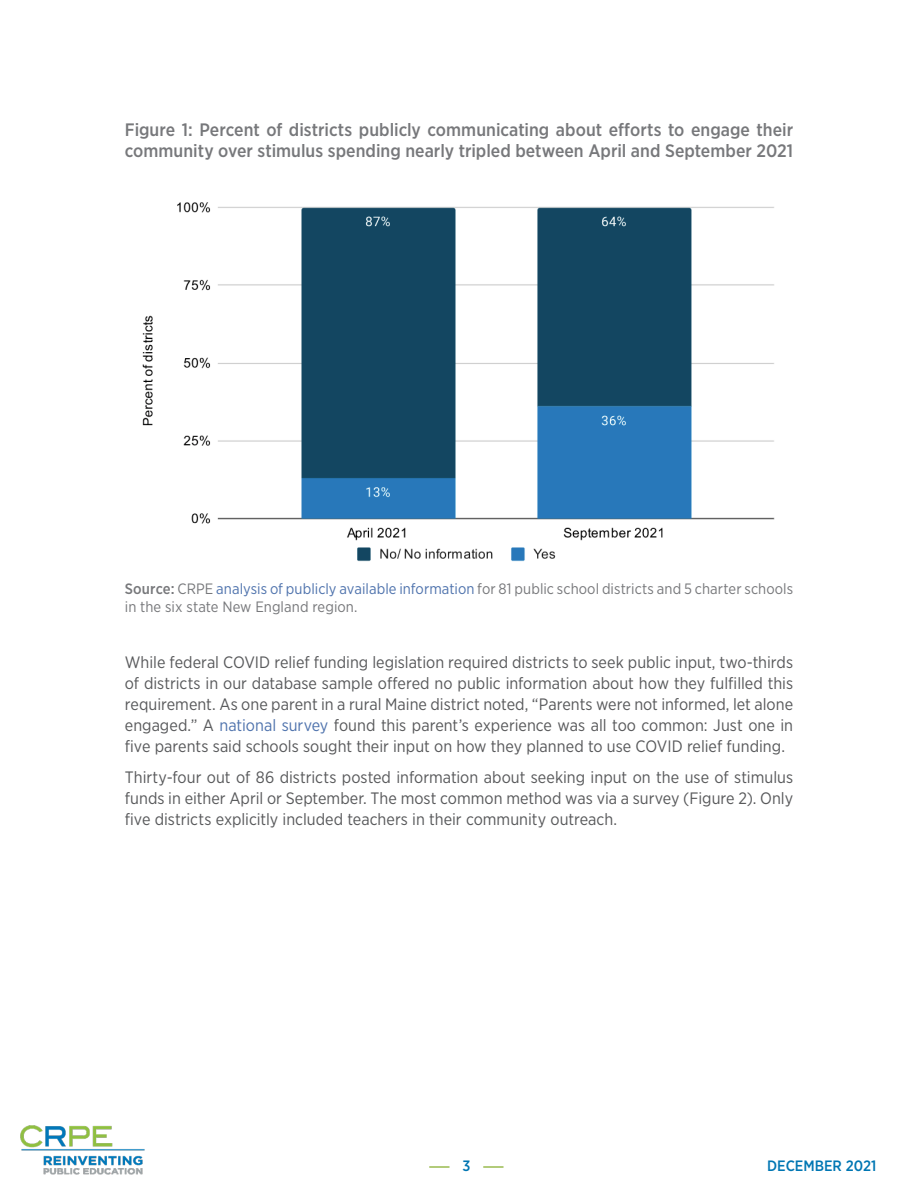
<style>
.page{position:relative;width:918px;height:1188px;background:#fff}
.page>*{position:absolute;margin:0;border:0;box-sizing:border-box;transform-origin:0 0}
.t1{font:500 18px/21px "Gotham Narrow";color:#77787b}
.t2{font:16.5px/21px "Gotham Narrow";color:#58595b;text-align:justify}
.t3{font:15px/18px "Gotham Narrow";letter-spacing:.005em;color:#77787b}
.t4{font:500 15px "Gotham Narrow";color:#0076b3}
.t5{font:500 15px "Gotham Narrow";color:#0075b2}
.s1{font-weight:500}
.s2{color:#4f73ad}
</style>
<div class="page">
<hr style="left:483px;top:1166px;width:21px;height:2px;background:#9aba4f">
<hr style="left:429px;top:1166px;width:21px;height:2px;background:#9aba4f">
<img style="left:20px;top:1125px;width:125px;height:50px">
<img style="left:142px;top:202px;width:633px;height:360px">
<p class="t1" style="left:125px;top:119px;width:670px">Figure 1: Percent of districts publicly communicating about efforts to engage their community over stimulus spending nearly tripled between April and September 2021</p>
<p class="t3" style="left:125px;top:580px;width:670px"><span class="s1">Source:</span> CRPE <span class="s2">analysis of publicly available information</span> for 81 public school districts and 5 charter schools in the six state New England region.</p>
<p class="t2" style="left:125px;top:651px;width:670px">While federal COVID relief funding legislation required districts to seek public input, two-thirds of districts in our database sample offered no public information about how they fulfilled this requirement. As one parent in a rural Maine district noted, “Parents were not informed, let alone engaged.” A <span class="s2">national survey</span> found this parent’s experience was all too common: Just one in five parents said schools sought their input on how they planned to use COVID relief funding.</p>
<p class="t2" style="left:125px;top:767px;width:670px">Thirty-four out of 86 districts posted information about seeking input on the use of stimulus funds in either April or September. The most common method was via a survey (Figure 2). Only five districts explicitly included teachers in their community outreach.</p>
<p class="t5" style="left:463px;top:1157px;width:9px">3</p>
<p class="t4" style="left:767px;top:1156px;width:111px">DECEMBER 2021</p>
<p class="t4" style="left:810px;top:1157px;width:69px">MAY 2020</p>
</div>
